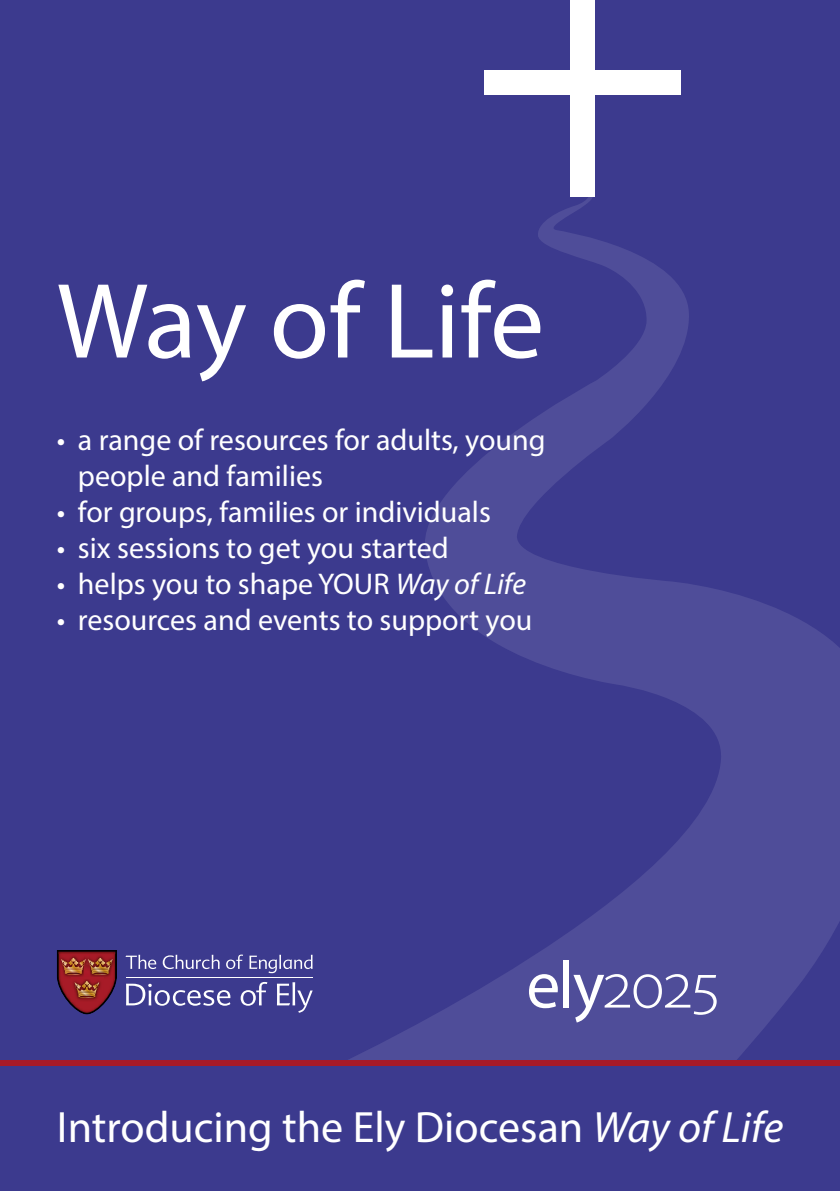
<style>
.page{position:relative;width:840px;height:1191px;background:#fff}
.page>*{position:absolute;margin:0;border:0;box-sizing:border-box;transform-origin:0 0}
.t1{font:108px "Myriad Pro";letter-spacing:-.005em;color:#fff}
.t2{font:44px "Myriad Pro";color:#fff}
.t3{font:30px/36px "Myriad Pro";color:#fff}
.s1{font-style:italic}
</style>
<div class="page">
<div style="left:0;top:0;width:839px;height:1191px;background:#3c3a8e"></div>
<svg style="left:349px;top:188px;width:490px;height:872px"></svg>
<div style="left:0;top:1060px;width:839px;height:6px;background:#a71a27"></div>
<div style="left:570px;top:0;width:24px;height:196px;background:#fff"></div>
<div style="left:484px;top:70px;width:196px;height:24px;background:#fff"></div>
<svg style="left:57px;top:950px;width:60px;height:64px"></svg>
<hr style="left:126px;top:976px;width:187px;height:1px;background:#fff">
<svg style="left:125px;top:954px;width:31px;height:15px"></svg>
<svg style="left:163px;top:954px;width:56px;height:15px"></svg>
<svg style="left:226px;top:954px;width:17px;height:15px"></svg>
<svg style="left:249px;top:954px;width:63px;height:19px"></svg>
<svg style="left:126px;top:983px;width:104px;height:22px"></svg>
<svg style="left:240px;top:982px;width:27px;height:23px"></svg>
<svg style="left:277px;top:982px;width:35px;height:30px"></svg>
<svg style="left:528px;top:974px;width:29px;height:34px"></svg>
<div style="left:563px;top:959px;width:6px;height:48px;background:#fff"></div>
<svg style="left:573px;top:974px;width:143px;height:48px;background:#7271ad"></svg>
<h1 class="t1" style="left:57px;top:255px;width:488px">Way of Life</h1>
<p class="t3" style="left:78px;top:421px;width:469px;text-indent:-21px">• a range of resources for adults, young people and families</p>
<p class="t3" style="left:57px;top:493px;width:435px">• for groups, families or individuals</p>
<p class="t3" style="left:57px;top:529px;width:393px">• six sessions to get you started</p>
<p class="t3" style="left:57px;top:565px;width:470px">• helps you to shape YOUR <span class="s1">Way of Life</span></p>
<p class="t3" style="left:57px;top:601px;width:477px">• resources and events to support you</p>
<h2 class="t2" style="left:57px;top:1100px;width:727px">Introducing the Ely Diocesan <span class="s1">Way of Life</span></h2>
</div>
